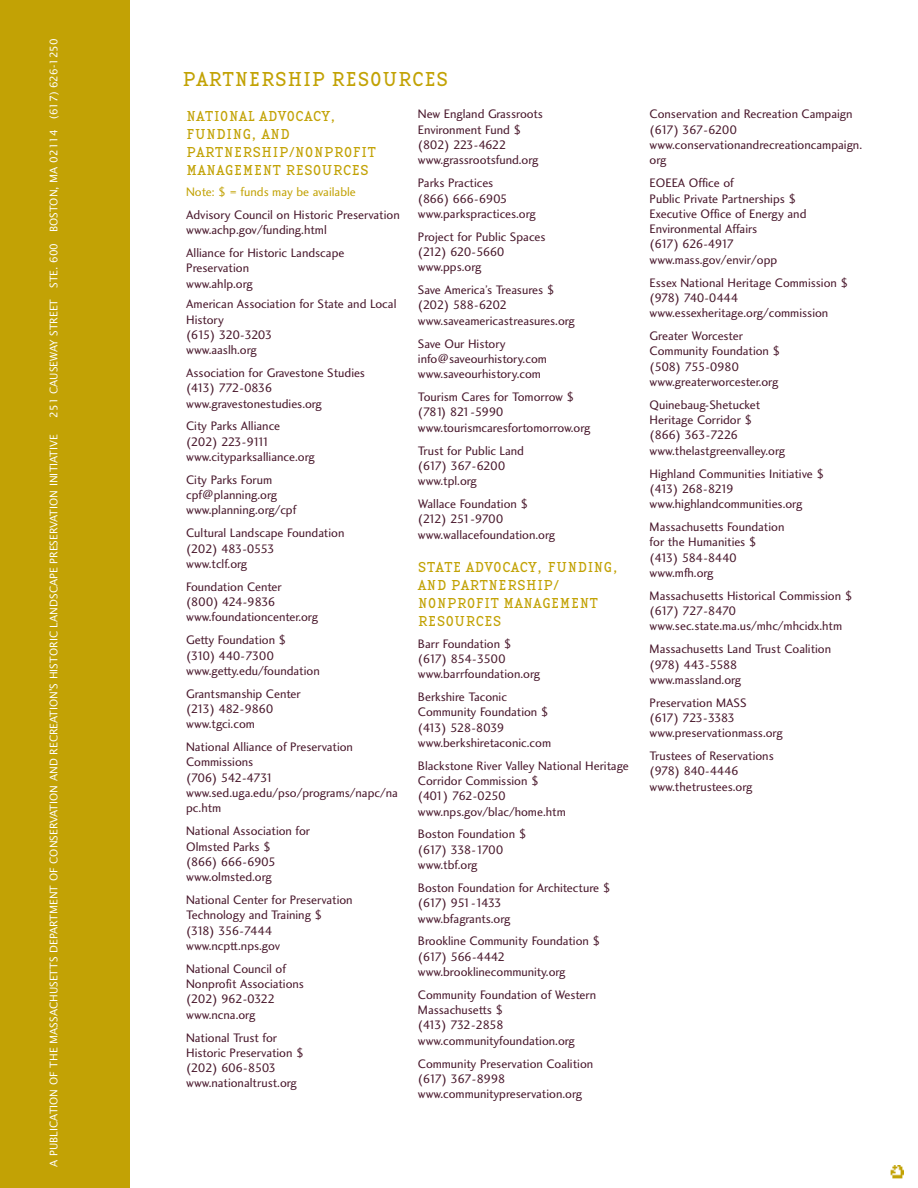
<style>
.page{position:relative;width:918px;height:1188px;background:#fff}
.page>*{position:absolute;margin:0;border:0;box-sizing:border-box;transform-origin:0 0}
.t1{font:21px "Base Twelve Serif";color:#c2a205}
.t2{font:15px/18px "Base Twelve Serif";color:#c2a205}
.t3{font:12.75px/15.3px "Charlotte Sans Book Plain";color:#48172b}
.t4{font:12.75px "Charlotte Sans Book Plain";color:#c2a205}
.t5{font:10.5px "Lucida Sans";color:#fff}
</style>
<div class="page">
<div style="left:0;top:0;width:130px;height:1188px;background:#c2a205"></div>
<img style="left:890px;top:1165px;width:14px;height:14px">
<p class="t5" style="left:49px;top:418px;width:381px;rotate:-90deg">251 CAUSEWAY STREET STE. 600 BOSTON, MA 02114 (617) 626-1250</p>
<p class="t5" style="left:49px;top:1167px;width:734px;rotate:-90deg">A PUBLICATION OF THE MASSACHUSETTS DEPARTMENT OF CONSERVATION AND RECREATION’S HISTORIC LANDSCAPE PRESERVATION INITIATIVE</p>
<h1 class="t1" style="left:182px;top:67px;width:268px">PARTNERSHIP RESOURCES</h1>
<p class="t2" style="left:186px;top:106px;width:191px">NATIONAL ADVOCACY,<br>FUNDING, AND<br>PARTNERSHIP/NONPROFIT<br>MANAGEMENT RESOURCES</p>
<p class="t4" style="left:186px;top:187px;width:171px">Note: $ = funds may be available</p>
<p class="t3" style="left:186px;top:208px;width:215px">Advisory Council on Historic Preservation www.achp.gov/funding.html</p>
<p class="t3" style="left:186px;top:246px;width:160px">Alliance for Historic Landscape<br>Preservation<br>www.ahlp.org</p>
<p class="t3" style="left:186px;top:298px;width:212px">American Association for State and Local<br>History<br>(615) 320-3203<br>www.aaslh.org</p>
<p class="t3" style="left:186px;top:366px;width:180px">Association for Gravestone Studies (413) 772-0836 www.gravestonestudies.org</p>
<p class="t3" style="left:186px;top:420px;width:130px">City Parks Alliance (202) 223-9111 www.cityparksalliance.org</p>
<p class="t3" style="left:186px;top:473px;width:112px">City Parks Forum cpf@planning.org www.planning.org/cpf</p>
<p class="t3" style="left:186px;top:527px;width:160px">Cultural Landscape Foundation (202) 483-0553<br>www.tclf.org</p>
<p class="t3" style="left:186px;top:580px;width:133px">Foundation Center<br>(800) 424-9836 www.foundationcenter.org</p>
<p class="t3" style="left:186px;top:634px;width:135px">Getty Foundation $<br>(310) 440-7300 www.getty.edu/foundation</p>
<p class="t3" style="left:186px;top:687px;width:116px">Grantsmanship Center (213) 482-9860 www.tgci.com</p>
<p class="t3" style="left:186px;top:740px;width:213px">National Alliance of Preservation<br>Commissions<br>(706) 542-4731 www.sed.uga.edu/pso/programs/napc/na pc.htm</p>
<p class="t3" style="left:186px;top:825px;width:126px">National Association for<br>Olmsted Parks $<br>(866) 666-6905 www.olmsted.org</p>
<p class="t3" style="left:186px;top:893px;width:168px">National Center for Preservation<br>Technology and Training $ (318) 356-7444 www.ncptt.nps.gov</p>
<p class="t3" style="left:186px;top:962px;width:119px">National Council of<br>Nonprofit Associations (202) 962-0322 www.ncna.org</p>
<p class="t3" style="left:186px;top:1031px;width:119px">National Trust for<br>Historic Preservation $ (202) 606-8503 www.nationaltrust.org</p>
<p class="t3" style="left:418px;top:108px;width:127px">New England Grassroots<br>Environment Fund $ (802) 223-4622 www.grassrootsfund.org</p>
<p class="t3" style="left:418px;top:177px;width:119px">Parks Practices<br>(866) 666-6905 www.parkspractices.org</p>
<p class="t3" style="left:418px;top:230px;width:129px">Project for Public Spaces (212) 620-5660 www.pps.org</p>
<p class="t3" style="left:418px;top:283px;width:158px">Save America’s Treasures $ (202) 588-6202 www.saveamericastreasures.org</p>
<p class="t3" style="left:418px;top:337px;width:131px">Save Our History info@saveourhistory.com www.saveourhistory.com</p>
<p class="t3" style="left:418px;top:390px;width:174px">Tourism Cares for Tomorrow $ (781) 821-5990 www.tourismcaresfortomorrow.org</p>
<p class="t3" style="left:418px;top:444px;width:108px">Trust for Public Land (617) 367-6200 www.tpl.org</p>
<p class="t3" style="left:418px;top:497px;width:139px">Wallace Foundation $ (212) 251-9700 www.wallacefoundation.org</p>
<p class="t2" style="left:418px;top:558px;width:202px">STATE ADVOCACY, FUNDING,<br>AND PARTNERSHIP/<br>NONPROFIT MANAGEMENT<br>RESOURCES</p>
<p class="t3" style="left:418px;top:637px;width:124px">Barr Foundation $ (617) 854-3500 www.barrfoundation.org</p>
<p class="t3" style="left:418px;top:690px;width:135px">Berkshire Taconic<br>Community Foundation $ (413) 528-8039 www.berkshiretaconic.com</p>
<p class="t3" style="left:418px;top:759px;width:213px">Blackstone River Valley National Heritage<br>Corridor Commission $<br>(401) 762-0250 www.nps.gov/blac/home.htm</p>
<p class="t3" style="left:418px;top:828px;width:110px">Boston Foundation $ (617) 338-1700 www.tbf.org</p>
<p class="t3" style="left:418px;top:881px;width:194px">Boston Foundation for Architecture $ (617) 951-1433<br>www.bfagrants.org</p>
<p class="t3" style="left:418px;top:935px;width:184px">Brookline Community Foundation $ (617) 566-4442 www.brooklinecommunity.org</p>
<p class="t3" style="left:418px;top:988px;width:180px">Community Foundation of Western<br>Massachusetts $<br>(413) 732-2858 www.communityfoundation.org</p>
<p class="t3" style="left:418px;top:1057px;width:177px">Community Preservation Coalition (617) 367-8998 www.communitypreservation.org</p>
<p class="t3" style="left:650px;top:108px;width:214px">Conservation and Recreation Campaign (617) 367-6200 www.conservationandrecreationcampaign. org</p>
<p class="t3" style="left:650px;top:177px;width:158px">EOEEA Office of<br>Public Private Partnerships $<br>Executive Office of Energy and<br>Environmental Affairs<br>(617) 626-4917 www.mass.gov/envir/opp</p>
<p class="t3" style="left:650px;top:276px;width:200px">Essex National Heritage Commission $ (978) 740-0444 www.essexheritage.org/commission</p>
<p class="t3" style="left:650px;top:329px;width:132px">Greater Worcester<br>Community Foundation $ (508) 755-0980 www.greaterworcester.org</p>
<p class="t3" style="left:650px;top:398px;width:137px">Quinebaug-Shetucket<br>Heritage Corridor $ (866) 363-7226 www.thelastgreenvalley.org</p>
<p class="t3" style="left:650px;top:467px;width:176px">Highland Communities Initiative $ (413) 268-8219 www.highlandcommunities.org</p>
<p class="t3" style="left:650px;top:520px;width:136px">Massachusetts Foundation for the Humanities $ (413) 584-8440 www.mfh.org</p>
<p class="t3" style="left:650px;top:589px;width:204px">Massachusetts Historical Commission $ (617) 727-8470 www.sec.state.ma.us/mhc/mhcidx.htm</p>
<p class="t3" style="left:650px;top:643px;width:183px">Massachusetts Land Trust Coalition (978) 443-5588 www.massland.org</p>
<p class="t3" style="left:650px;top:696px;width:135px">Preservation MASS<br>(617) 723-3383 www.preservationmass.org</p>
<p class="t3" style="left:650px;top:749px;width:126px">Trustees of Reservations (978) 840-4446 www.thetrustees.org</p>
</div>
